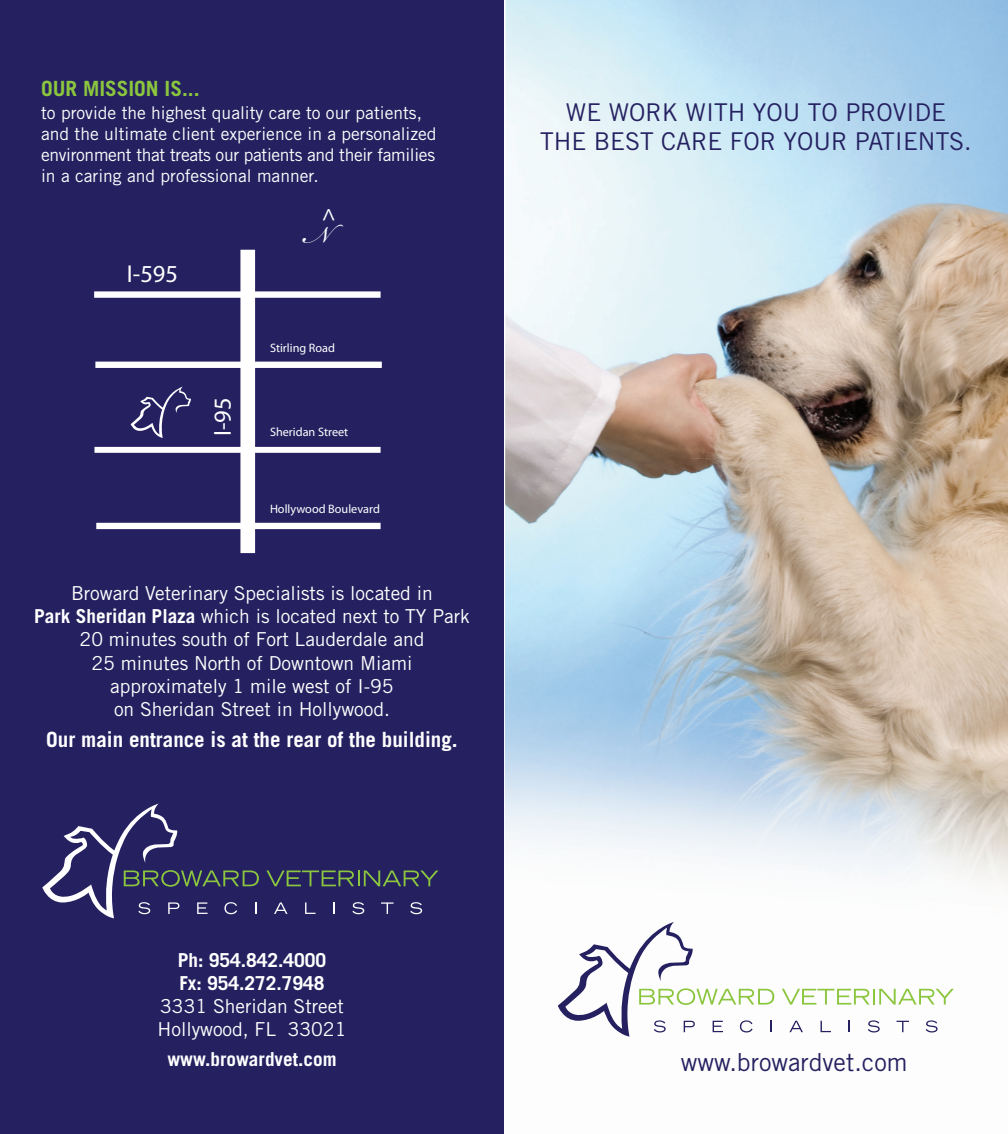
<style>
.page{position:relative;width:1008px;height:1134px;background:#fff}
.page>*{position:absolute;margin:0;border:0;box-sizing:border-box;transform-origin:0 0}
.t1{font:36.75px "Bickham Script Pro";color:#fff}
.t2{font:24.85px "Trade Gothic";color:#252161}
.t3{font:24.5px/29.4px "Trade Gothic";color:#252161;text-align:center}
.t4{font:24.5px "Myriad Pro";color:#fff}
.t5{font:700 21px "Trade Gothic";color:#fff}
.t6{font:700 21px "Trade Gothic";color:#8bc63e}
.t7{font:19.25px/23.1px "Trade Gothic";color:#fff}
.t8{font:700 19.25px/23.1px "Trade Gothic";color:#fff}
.t9{font:17.5px/21px "Trade Gothic";color:#fff}
.t10{font:12.25px "Myriad Pro";color:#fff}
.s1{font-weight:700}
</style>
<div class="page">
<img style="left:505px;top:0;width:503px;height:1033px">
<svg style="left:782px;top:989px;width:172px;height:16px"></svg>
<svg style="left:789px;top:1021px;width:14px;height:11px"></svg>
<svg style="left:821px;top:1021px;width:10px;height:11px"></svg>
<svg style="left:868px;top:1020px;width:12px;height:12px"></svg>
<svg style="left:897px;top:1021px;width:12px;height:11px"></svg>
<svg style="left:926px;top:1020px;width:12px;height:12px"></svg>
<svg style="left:558px;top:922px;width:216px;height:115px"></svg>
<div style="left:0;top:0;width:504px;height:1134px;background:#252161"></div>
<svg style="left:266px;top:871px;width:172px;height:15px"></svg>
<svg style="left:274px;top:902px;width:14px;height:12px"></svg>
<svg style="left:305px;top:902px;width:11px;height:12px"></svg>
<svg style="left:333px;top:902px;width:2px;height:12px"></svg>
<svg style="left:352px;top:902px;width:12px;height:12px"></svg>
<svg style="left:381px;top:902px;width:13px;height:12px"></svg>
<svg style="left:410px;top:902px;width:12px;height:12px"></svg>
<svg style="left:42px;top:804px;width:217px;height:114px"></svg>
<div style="left:240px;top:250px;width:15px;height:303px;background:#fff"></div>
<div style="left:95px;top:447px;width:286px;height:6px;background:#fff"></div>
<div style="left:96px;top:523px;width:285px;height:6px;background:#fff"></div>
<div style="left:95px;top:362px;width:287px;height:6px;background:#fff"></div>
<svg style="left:131px;top:387px;width:60px;height:51px"></svg>
<div style="left:94px;top:291px;width:287px;height:7px;background:#fff"></div>
<p class="t6" style="left:41px;top:81px;width:160px">OUR MISSION IS...</p>
<p class="t9" style="left:41px;top:104px;width:397px">to provide the highest quality care to our patients, and the ultimate client experience in a personalized environment that treats our patients and their families in a caring and professional manner.</p>
<p class="t4" style="left:321px;top:207px;width:16px">^</p>
<p class="t4" style="left:127px;top:265px;width:53px">I-595</p>
<p class="t4" style="left:213px;top:436px;width:40px;rotate:-90deg">I-95</p>
<h1 class="t1" style="left:306px;top:207px;width:25px">N</h1>
<p class="t10" style="left:270px;top:344px;width:67px">Stirling Road</p>
<p class="t10" style="left:270px;top:427px;width:80px">Sheridan Street</p>
<p class="t10" style="left:270px;top:504px;width:111px">Hollywood Boulevard</p>
<p class="t7" style="left:34px;top:584px;width:437px;text-align:center">Broward Veterinary Specialists is located in<br><span class="s1">Park Sheridan Plaza</span> which is located next to TY Park 20 minutes south of Fort Lauderdale and<br>25 minutes North of Downtown Miami approximately 1 mile west of I-95<br>on Sheridan Street in Hollywood.</p>
<p class="t5" style="left:46px;top:732px;width:413px">Our main entrance is at the rear of the building.</p>
<p class="t3" style="left:540px;top:99px;width:433px">WE WORK WITH YOU TO PROVIDE<br>THE BEST CARE FOR YOUR PATIENTS.</p>
<p class="t8" style="left:178px;top:950px;width:150px">Ph: 954.842.4000<br>Fx: 954.272.7948</p>
<p class="t7" style="left:158px;top:996px;width:190px">3331 Sheridan Street<br>Hollywood, FL 33021</p>
<p class="t8" style="left:167px;top:1050px;width:171px">www.browardvet.com</p>
<p class="t2" style="left:681px;top:1053px;width:228px">www.browardvet.com</p>
</div>
